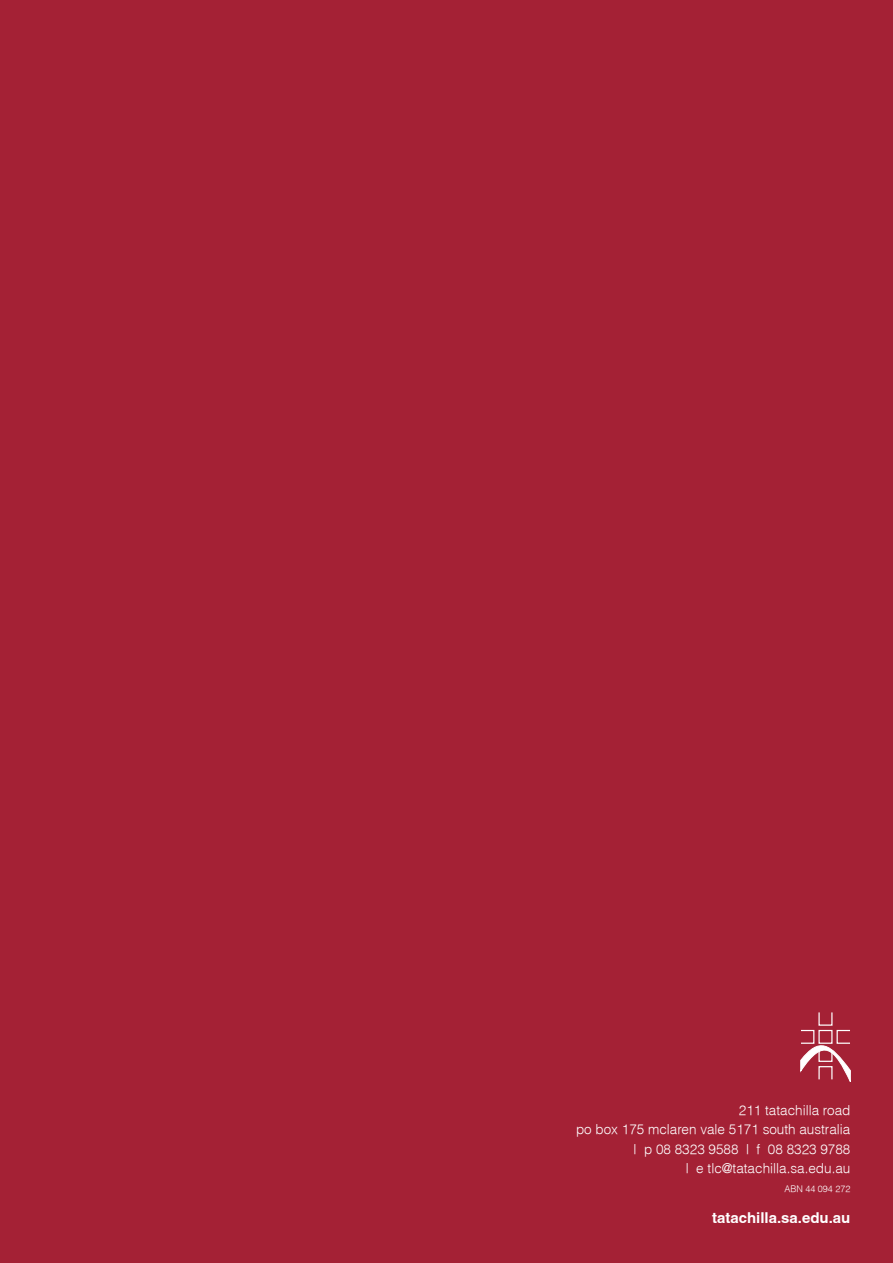
<style>
.page{position:relative;width:893px;height:1263px;background:#a42135}
.page>*{position:absolute;margin:0;border:0;box-sizing:border-box;transform-origin:0 0}
.t1{font:700 15px "Helvetica";color:#fff}
.t2{font:300 13.5px/19.2px "Helvetica";color:#fff;text-align:right}
.t3{font:300 9px "Helvetica";color:#fff}
</style>
<div class="page">
<svg style="left:800px;top:1012px;width:51px;height:70px"></svg>
<p class="t2" style="left:576px;top:1100px;width:276px">211 tatachilla road<br>po box 175 mclaren vale 5171 south australia | p 08 8323 9588 | f 08 8323 9788<br>| e tlc@tatachilla.sa.edu.au</p>
<p class="t3" style="left:784px;top:1183px;width:68px">ABN 44 094 272</p>
<p class="t1" style="left:712px;top:1208px;width:140px">tatachilla.sa.edu.au</p>
</div>
